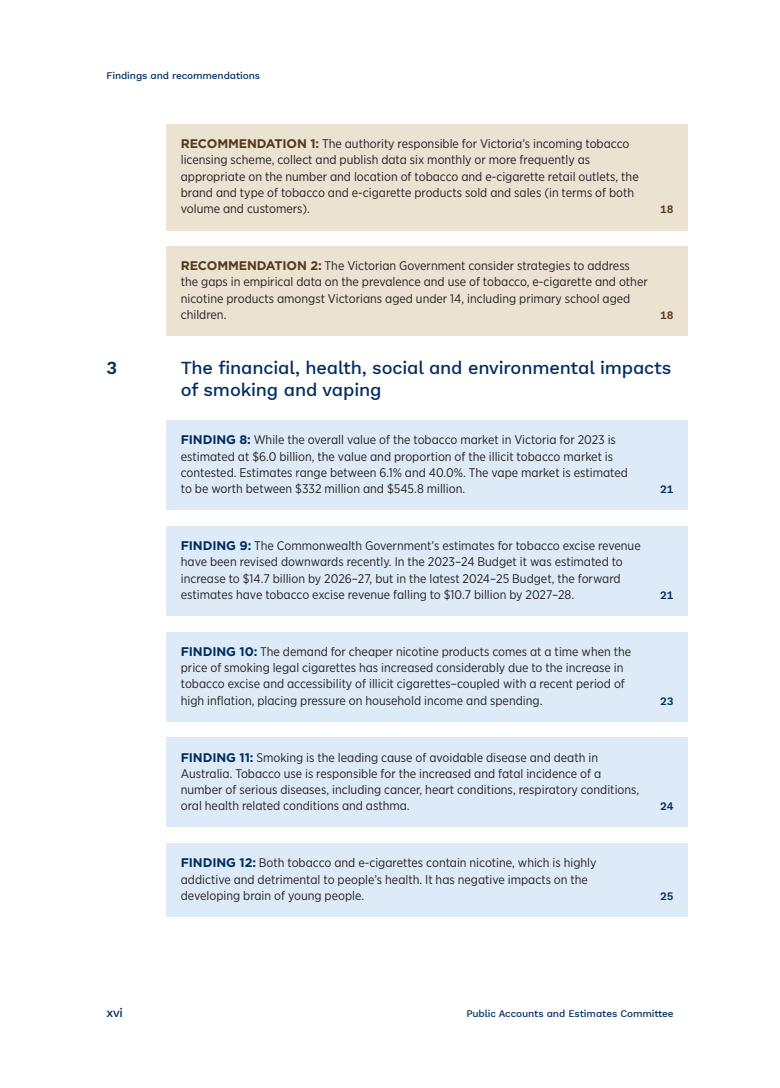
<style>
.page{position:relative;width:780px;height:1088px;background:#fff}
.page>*{position:absolute;margin:0;border:0;box-sizing:border-box;transform-origin:0 0}
.t1{font:500 18.12px/21.8px "Work Sans";letter-spacing:-.01em;color:#002e60}
.t2{font:600 18.12px "Work Sans";color:#002e60}
.t3{font:12.5px/16.2px "Gotham Narrow";color:#231f20}
.t4{font:500 12.5px "Work Sans";color:#002e60}
.t5{font:600 11.25px "Work Sans";letter-spacing:-.01em;color:#002e60}
.t6{font:600 11.25px "Work Sans";color:#523a1a}
.t7{font:500 10px "Work Sans";letter-spacing:-.01em;color:#002e60}
.s1{font-family:"Gotham";font-weight:700;color:#523a1a}
.s2{font-family:"Gotham";font-weight:700;color:#002e60}
</style>
<div class="page">
<div style="left:167px;top:124px;width:520px;height:106px;background:#ebe2d2"></div>
<div style="left:167px;top:246px;width:520px;height:90px;background:#ebe2d2"></div>
<div style="left:167px;top:420px;width:520px;height:90px;background:#dcebf7"></div>
<div style="left:167px;top:526px;width:520px;height:90px;background:#dcebf7"></div>
<div style="left:167px;top:632px;width:520px;height:89px;background:#dcebf7"></div>
<div style="left:167px;top:737px;width:520px;height:90px;background:#dcebf7"></div>
<div style="left:167px;top:843px;width:520px;height:74px;background:#dcebf7"></div>
<p class="t7" style="left:106px;top:68px;width:155px">Findings and recommendations</p>
<p class="t3" style="left:181px;top:135px;width:459px"><span class="s1">RECOMMENDATION 1:</span> The authority responsible for Victoria’s incoming tobacco licensing scheme, collect and publish data six monthly or more frequently as appropriate on the number and location of tobacco and e‑cigarette retail outlets, the brand and type of tobacco and e‑cigarette products sold and sales (in terms of both volume and customers).</p>
<p class="t6" style="left:660px;top:201px;width:15px">18</p>
<p class="t3" style="left:181px;top:257px;width:468px"><span class="s1">RECOMMENDATION 2:</span> The Victorian Government consider strategies to address the gaps in empirical data on the prevalence and use of tobacco, e‑cigarette and other nicotine products amongst Victorians aged under 14, including primary school aged children.</p>
<p class="t6" style="left:660px;top:307px;width:15px">18</p>
<h1 class="t2" style="left:106px;top:354px;width:12px">3</h1>
<h1 class="t1" style="left:181px;top:356px;width:492px">The financial, health, social and environmental impacts of smoking and vaping</h1>
<p class="t3" style="left:181px;top:431px;width:448px"><span class="s2">FINDING 8:</span> While the overall value of the tobacco market in Victoria for 2023 is estimated at $6.0 billion, the value and proportion of the illicit tobacco market is contested. Estimates range between 6.1% and 40.0%. The vape market is estimated to be worth between $332 million and $545.8 million.</p>
<p class="t5" style="left:660px;top:481px;width:15px">21</p>
<p class="t3" style="left:181px;top:537px;width:461px"><span class="s2">FINDING 9:</span> The Commonwealth Government’s estimates for tobacco excise revenue have been revised downwards recently. In the 2023–24 Budget it was estimated to increase to $14.7 billion by 2026–27, but in the latest 2024–25 Budget, the forward estimates have tobacco excise revenue falling to $10.7 billion by 2027–28.</p>
<p class="t3" style="left:181px;top:643px;width:452px"><span class="s2">FINDING 10:</span> The demand for cheaper nicotine products comes at a time when the price of smoking legal cigarettes has increased considerably due to the increase in tobacco excise and accessibility of illicit cigarettes–coupled with a recent period of high inflation, placing pressure on household income and spending.</p>
<p class="t3" style="left:181px;top:749px;width:460px"><span class="s2">FINDING 11:</span> Smoking is the leading cause of avoidable disease and death in Australia. Tobacco use is responsible for the increased and fatal incidence of a number of serious diseases, including cancer, heart conditions, respiratory conditions, oral health related conditions and asthma.</p>
<p class="t3" style="left:181px;top:854px;width:417px"><span class="s2">FINDING 12:</span> Both tobacco and e‑cigarettes contain nicotine, which is highly addictive and detrimental to people’s health. It has negative impacts on the developing brain of young people.</p>
<p class="t5" style="left:660px;top:586px;width:15px">21</p>
<p class="t5" style="left:660px;top:692px;width:15px">23</p>
<p class="t5" style="left:660px;top:798px;width:15px">24</p>
<p class="t5" style="left:660px;top:887px;width:15px">25</p>
<p class="t4" style="left:106px;top:1003px;width:18px">xvi</p>
<p class="t7" style="left:466px;top:1006px;width:209px">Public Accounts and Estimates Committee</p>
</div>
